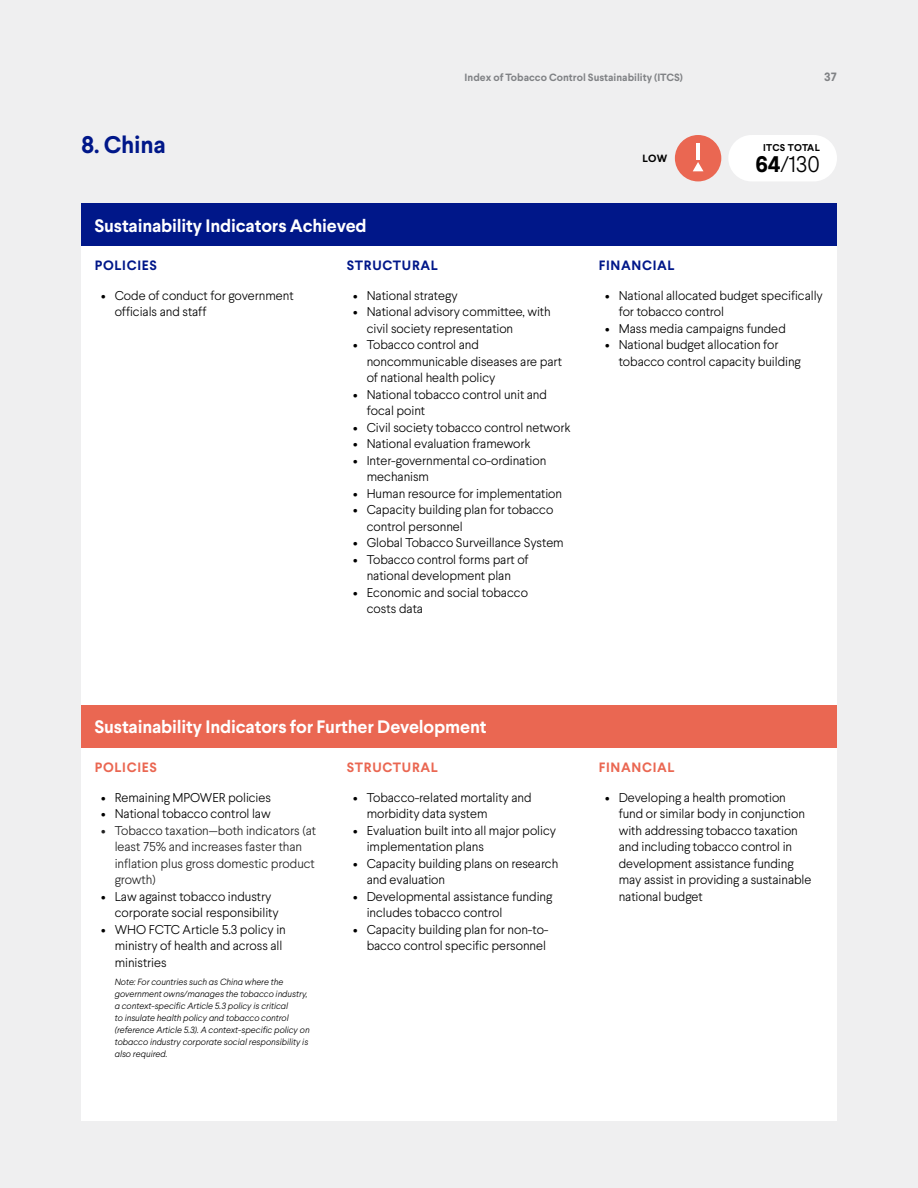
<style>
.page{position:relative;width:918px;height:1188px;background:#efeff0}
.page>*{position:absolute;margin:0;border:0;box-sizing:border-box;transform-origin:0 0}
.t1{font:700 24px "Larsseit";letter-spacing:-.01em;color:#001789}
.t2{font:300 22.5px "Larsseit";color:#000}
.t3{font:700 18px "Larsseit";letter-spacing:-.01em;color:#fff}
.t4{font:700 13.5px "Larsseit";letter-spacing:.05em;color:#001789}
.t5{font:700 13.5px "Larsseit";letter-spacing:.05em;color:#ea6752}
.t6{font:300 12.75px/16.5px "Larsseit";letter-spacing:-.005em;color:#000}
.t7{font:300 12.75px/16.5px "Larsseit";letter-spacing:-.005em;color:#212121}
.t8{font:700 12px "Larsseit";color:#808285}
.t9{font:700 10.5px "Larsseit";color:#808285}
.t10{font:700 10.5px "Larsseit";color:#000}
.t11{font:700 9.9px "Larsseit";letter-spacing:.005em;color:#000}
.t12{font:italic 300 9px/12px "Larsseit";letter-spacing:-.005em;color:#000}
.s1{font-weight:700}
</style>
<div class="page">
<div style="left:728px;top:135px;width:109px;height:46px;background:#fff;border-radius:23px"></div>
<div style="left:675px;top:135px;width:46px;height:46px;background:#ea6752;border-radius:50%"></div>
<svg style="left:693px;top:162px;width:10px;height:9px"></svg>
<hr style="left:697px;top:143px;width:3px;height:17px;background:#fff">
<div style="left:81px;top:246px;width:252px;height:459px;background:#fff"></div>
<div style="left:333px;top:246px;width:252px;height:459px;background:#fff"></div>
<div style="left:585px;top:246px;width:252px;height:459px;background:#fff"></div>
<div style="left:81px;top:203px;width:756px;height:43px;background:#001789"></div>
<div style="left:81px;top:705px;width:756px;height:43px;background:#ea6752"></div>
<div style="left:81px;top:748px;width:252px;height:372px;background:#fff"></div>
<div style="left:333px;top:748px;width:252px;height:372px;background:#fff"></div>
<div style="left:585px;top:748px;width:252px;height:372px;background:#fff"></div>
<p class="t9" style="left:465px;top:71px;width:220px">Index of Tobacco Control Sustainability (ITCS)</p>
<p class="t8" style="left:824px;top:69px;width:14px">37</p>
<h1 class="t1" style="left:81px;top:129px;width:86px">8. China</h1>
<p class="t11" style="left:763px;top:142px;width:58px">ITCS TOTAL</p>
<h2 class="t2" style="left:755px;top:151px;width:66px"><span class="s1">64</span>/130</h2>
<p class="t10" style="left:642px;top:151px;width:27px">LOW</p>
<h3 class="t3" style="left:94px;top:214px;width:274px">Sustainability Indicators Achieved</h3>
<p class="t4" style="left:95px;top:256px;width:64px">POLICIES</p>
<p class="t6" style="left:115px;top:287px;width:180px;text-indent:-14px">• Code of conduct for government officials and staff</p>
<p class="t4" style="left:347px;top:256px;width:93px">STRUCTURAL</p>
<p class="t6" style="left:353px;top:287px;width:106px">• National strategy</p>
<p class="t6" style="left:367px;top:304px;width:186px;text-indent:-14px">• National advisory committee, with civil society representation</p>
<p class="t6" style="left:367px;top:337px;width:197px;text-indent:-14px">• Tobacco control and noncommunicable diseases are part of national health policy</p>
<p class="t6" style="left:367px;top:386px;width:182px;text-indent:-14px">• National tobacco control unit and focal point</p>
<p class="t6" style="left:353px;top:419px;width:219px">• Civil society tobacco control network</p>
<p class="t6" style="left:353px;top:436px;width:179px">• National evaluation framework</p>
<p class="t6" style="left:367px;top:452px;width:181px;text-indent:-14px">• Inter-governmental co-ordination mechanism</p>
<p class="t6" style="left:353px;top:485px;width:210px">• Human resource for implementation</p>
<p class="t6" style="left:367px;top:502px;width:188px;text-indent:-14px">• Capacity building plan for tobacco control personnel</p>
<p class="t6" style="left:353px;top:535px;width:212px">• Global Tobacco Surveillance System</p>
<p class="t6" style="left:353px;top:551px;width:177px;text-align:center">• Tobacco control forms part of national development plan</p>
<p class="t6" style="left:367px;top:584px;width:163px;text-indent:-14px">• Economic and social tobacco costs data</p>
<p class="t4" style="left:599px;top:256px;width:77px">FINANCIAL</p>
<p class="t6" style="left:619px;top:287px;width:206px;text-indent:-14px">• National allocated budget specifically for tobacco control</p>
<p class="t6" style="left:605px;top:320px;width:182px">• Mass media campaigns funded</p>
<p class="t6" style="left:619px;top:337px;width:184px;text-indent:-14px">• National budget allocation for tobacco control capacity building</p>
<h3 class="t3" style="left:94px;top:715px;width:394px">Sustainability Indicators for Further Development</h3>
<p class="t5" style="left:95px;top:758px;width:64px">POLICIES</p>
<p class="t6" style="left:101px;top:789px;width:171px">• Remaining MPOWER policies</p>
<p class="t6" style="left:101px;top:805px;width:171px">• National tobacco control law</p>
<p class="t7" style="left:115px;top:822px;width:203px;text-indent:-14px">• Tobacco taxation—both indicators (at least 75% and increases faster than inflation plus gross domestic product growth)</p>
<p class="t6" style="left:115px;top:888px;width:166px;text-indent:-14px">• Law against tobacco industry corporate social responsibility</p>
<p class="t6" style="left:115px;top:921px;width:173px;text-indent:-14px">• WHO FCTC Article 5.3 policy in ministry of health and across all ministries</p>
<p class="t12" style="left:115px;top:976px;width:196px">Note: For countries such as China where the government owns/manages the tobacco industry, a context-specific Article 5.3 policy is critical<br>to insulate health policy and tobacco control (reference Article 5.3). A context-specific policy on tobacco industry corporate social responsibility is also required.</p>
<p class="t5" style="left:347px;top:758px;width:93px">STRUCTURAL</p>
<p class="t6" style="left:367px;top:789px;width:166px;text-indent:-14px">• Tobacco-related mortality and morbidity data system</p>
<p class="t6" style="left:367px;top:822px;width:191px;text-indent:-14px">• Evaluation built into all major policy implementation plans</p>
<p class="t6" style="left:367px;top:855px;width:193px;text-indent:-14px">• Capacity building plans on research and evaluation</p>
<p class="t6" style="left:367px;top:888px;width:187px;text-indent:-14px">• Developmental assistance funding includes tobacco control</p>
<p class="t6" style="left:353px;top:921px;width:197px;text-align:right">• Capacity building plan for non-to&shy;bacco control specific personnel</p>
<p class="t5" style="left:599px;top:758px;width:77px">FINANCIAL</p>
<p class="t6" style="left:619px;top:789px;width:194px;text-indent:-14px">• Developing a health promotion fund or similar body in conjunction with addressing tobacco taxation and including tobacco control in development assistance funding may assist in providing a sustainable national budget</p>
</div>
